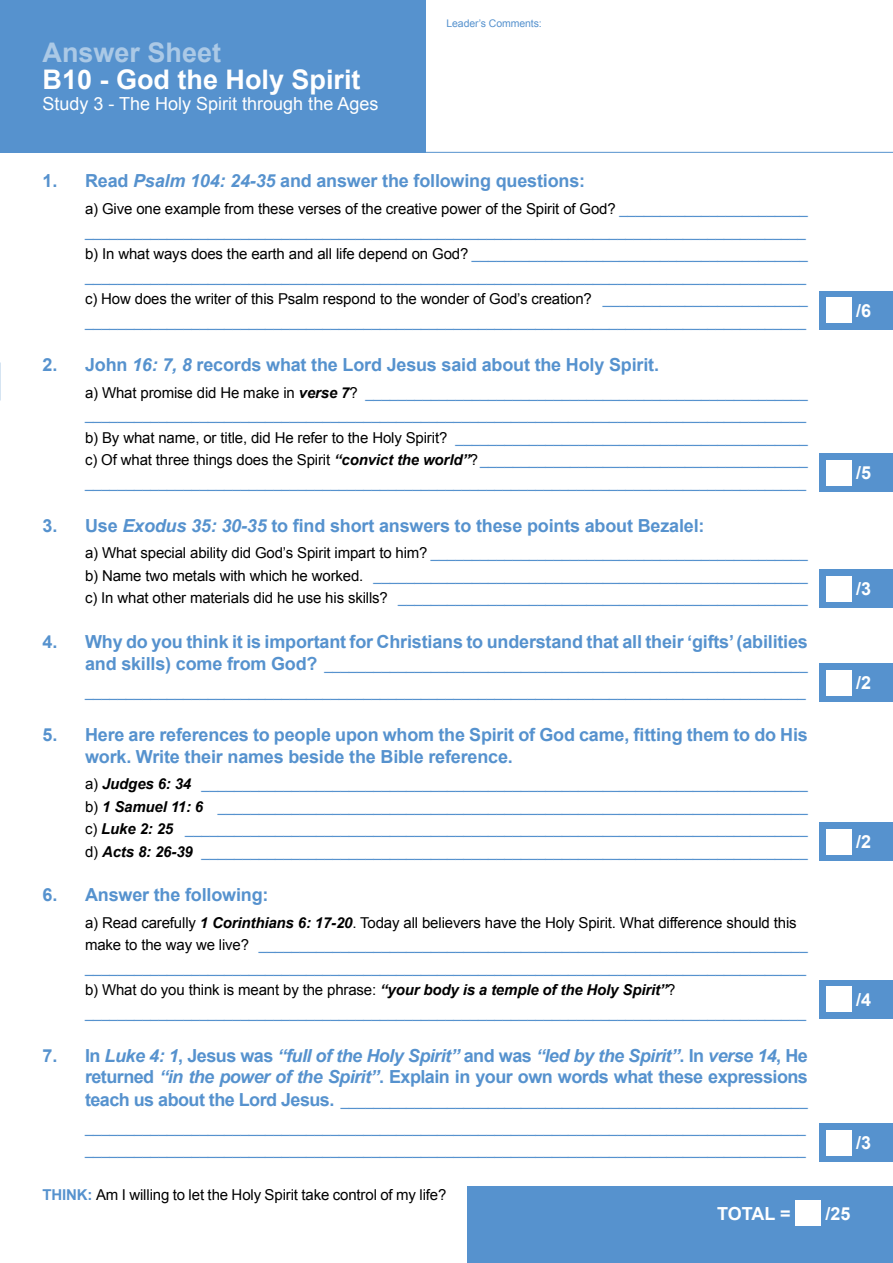
<style>
.page{position:relative;width:893px;height:1263px;background:#fff}
.page>*{position:absolute;margin:0;border:0;box-sizing:border-box;transform-origin:0 0}
.t1{font:700 27px "Arial";color:#fff}
.t2{font:700 27px "Arial";color:#abc9e6}
.t3{font:700 18px/21.6px "Arial";letter-spacing:-.01em;color:#5692ce}
.t4{font:700 18px/21.6px "Arial";letter-spacing:-.03em;color:#5692ce;text-align:right}
.t5{font:18px "Arial";color:#fff}
.t6{font:700 18px "Arial";color:#fff}
.t7{font:15px/22.5px "Arial";letter-spacing:-.01em;color:#5692ce}
.t8{font:15px "Arial";letter-spacing:-.01em;color:#000}
.t9{font:10.5px "Arial";letter-spacing:-.01em;color:#5692ce}
.s1{font-style:italic}
.s2{color:#000}
.s3{font-weight:700;font-style:italic;color:#000}
.s4{font-weight:700;font-size:18px}
.s5{font-weight:700;color:#5692ce}
</style>
<div class="page">
<div style="left:820px;top:291px;width:73px;height:39px;background:#5692ce"></div>
<div style="left:826px;top:297px;width:26px;height:26px;background:#fff"></div>
<div style="left:468px;top:1186px;width:425px;height:77px;background:#5692ce"></div>
<div style="left:796px;top:1200px;width:25px;height:26px;background:#fff"></div>
<div style="left:820px;top:454px;width:73px;height:38px;background:#5692ce"></div>
<div style="left:826px;top:460px;width:26px;height:26px;background:#fff"></div>
<div style="left:820px;top:569px;width:73px;height:39px;background:#5692ce"></div>
<div style="left:826px;top:576px;width:26px;height:25px;background:#fff"></div>
<hr style="left:425px;top:152px;width:468px;height:1px;background:#5692ce">
<div style="left:0;top:0;width:425px;height:153px;background:#5692ce"></div>
<div style="left:820px;top:663px;width:73px;height:39px;background:#5692ce"></div>
<div style="left:826px;top:670px;width:26px;height:25px;background:#fff"></div>
<div style="left:820px;top:822px;width:73px;height:39px;background:#5692ce"></div>
<div style="left:826px;top:829px;width:26px;height:25px;background:#fff"></div>
<div style="left:820px;top:980px;width:73px;height:38px;background:#5692ce"></div>
<div style="left:826px;top:986px;width:26px;height:26px;background:#fff"></div>
<div style="left:820px;top:1123px;width:73px;height:39px;background:#5692ce"></div>
<div style="left:826px;top:1130px;width:26px;height:25px;background:#fff"></div>
<h1 class="t2" style="left:43px;top:35px;width:180px">Answer Sheet</h1>
<h1 class="t1" style="left:43px;top:61px;width:320px">B10 - God the Holy Spirit</h1>
<p class="t5" style="left:43px;top:92px;width:337px">Study 3 - The Holy Spirit through the Ages</p>
<p class="t9" style="left:446px;top:17px;width:97px">Leader’s Comments:</p>
<p class="t3" style="left:43px;top:171px;width:544px">1. Read <span class="s1">Psalm 104: 24-35</span> and answer the following questions:</p>
<p class="t7" style="left:85px;top:198px;width:724px"><span class="s2">a) Give one example from these verses of the creative power of the Spirit of God?</span> _______________________ ________________________________________________________________________________________ <span class="s2">b) In what ways does the earth and all life depend on God?</span> _________________________________________ ________________________________________________________________________________________ <span class="s2">c) How does the writer of this Psalm respond to the wonder of God’s creation?</span> _________________________ ________________________________________________________________________________________</p>
<p class="t3" style="left:43px;top:354px;width:618px">2. John <span class="s1">16: 7, 8</span> records what the Lord Jesus said about the Holy Spirit.</p>
<p class="t7" style="left:85px;top:381px;width:724px"><span class="s2">a) What promise did He make in</span> <span class="s3">verse 7</span><span class="s2">?</span> ______________________________________________________ ________________________________________________________________________________________ <span class="s2">b) By what name, or title, did He refer to the Holy Spirit?</span> ___________________________________________ <span class="s2">c) Of what three things does the Spirit</span> <span class="s3">“convict the world”</span><span class="s2">?</span>________________________________________ ________________________________________________________________________________________</p>
<p class="t3" style="left:43px;top:515px;width:663px">3. Use <span class="s1">Exodus 35: 30-35</span> to find short answers to these points about Bezalel:</p>
<p class="t7" style="left:85px;top:542px;width:724px;text-align:justify"><span class="s2">a) What special ability did God’s Spirit impart to him?</span> ______________________________________________ <span class="s2">b) Name two metals with which he worked.</span> _____________________________________________________ <span class="s2">c) In what other materials did he use his skills?</span> __________________________________________________</p>
<p class="t3" style="left:43px;top:631px;width:767px">4. Why do you think it is important for Christians to understand that all their ‘gifts’ (abilities</p>
<p class="t7" style="left:85px;top:652px;width:724px;line-height:26.7px"><span class="s4">and skills) come from God?</span> ___________________________________________________________ ________________________________________________________________________________________</p>
<p class="t3" style="left:85px;top:724px;width:724px;text-indent:-43px">5. Here are references to people upon whom the Spirit of God came, fitting them to do His work. Write their names beside the Bible reference.</p>
<p class="t7" style="left:85px;top:773px;width:724px;text-align:justify"><span class="s2">a)</span> <span class="s3">Judges 6: 34</span> __________________________________________________________________________ <span class="s2">b)</span> <span class="s3">1 Samuel 11: 6</span> ________________________________________________________________________ <span class="s2">c)</span> <span class="s3">Luke 2: 25</span> ____________________________________________________________________________ <span class="s2">d)</span> <span class="s3">Acts 8: 26-39</span> __________________________________________________________________________</p>
<p class="t3" style="left:43px;top:884px;width:227px">6. Answer the following:</p>
<p class="t7" style="left:85px;top:911px;width:724px"><span class="s2">a) Read carefully</span> <span class="s3">1 Corinthians 6: 17-20</span><span class="s2">. Today all believers have the Holy Spirit. What difference should this make to the way we live?</span> ___________________________________________________________________ ________________________________________________________________________________________ <span class="s2">b) What do you think is meant by the phrase:</span> <span class="s3">“your body is a temple of the Holy Spirit”</span><span class="s2">? </span>________________________________________________________________________________________</p>
<p class="t4" style="left:43px;top:1045px;width:767px">7. In <span class="s1">Luke 4: 1</span>, Jesus was <span class="s1">“full of the Holy Spirit”</span> and was <span class="s1">“led by the Spirit”</span>. In <span class="s1">verse 14</span>, He returned <span class="s1">“in the power of the Spirit”</span>. Explain in your own words what these expressions</p>
<p class="t7" style="left:85px;top:1087px;width:724px;line-height:26.7px"><span class="s4">teach us about the Lord Jesus.</span> _________________________________________________________ ________________________________________________________________________________________</p>
<p class="t7" style="left:85px;top:1139px;width:722px">________________________________________________________________________________________</p>
<p class="t8" style="left:43px;top:1185px;width:405px"><span class="s5">THINK:</span> Am I willing to let the Holy Spirit take control of my life?</p>
<p class="t6" style="left:856px;top:299px;width:17px">/6</p>
<p class="t6" style="left:856px;top:461px;width:17px">/5</p>
<p class="t6" style="left:856px;top:577px;width:17px">/3</p>
<p class="t6" style="left:856px;top:671px;width:17px">/2</p>
<p class="t6" style="left:856px;top:830px;width:17px">/2</p>
<p class="t6" style="left:856px;top:987px;width:17px">/4</p>
<p class="t6" style="left:856px;top:1131px;width:17px">/3</p>
<p class="t6" style="left:717px;top:1202px;width:75px">TOTAL =</p>
<p class="t6" style="left:825px;top:1202px;width:27px">/25</p>
</div>
